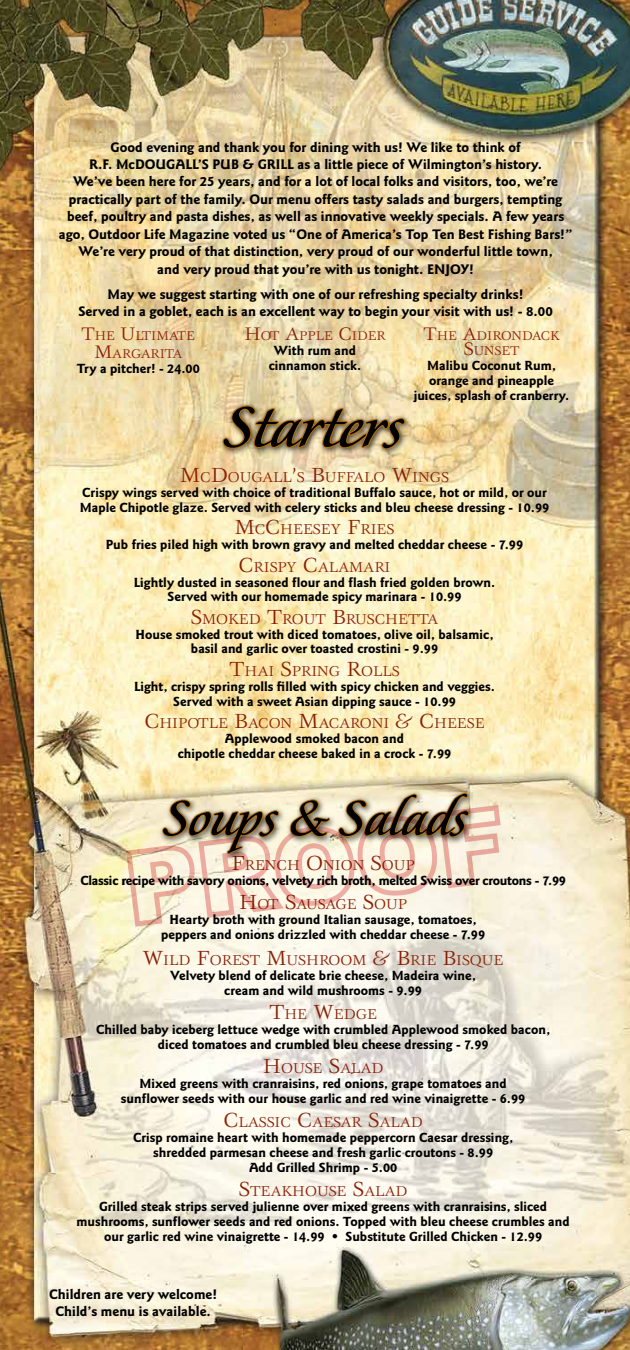
<style>
.page{position:relative;width:630px;height:1350px;background:#fff}
.page>*{position:absolute;margin:0;border:0;box-sizing:border-box;transform-origin:0 0}
.t1{font:72.5px "Florens LP Std";color:#000}
.t2{font:62.5px "Florens LP Std";color:#000}
.t3{font:15.75px "Veljovic Std";color:#8a1f03}
.t4{font:15.75px "Veljovic Std";letter-spacing:-.02em;color:#8a1f03}
.t5{font:700 14.38px/17.5px "Goudy Sans Std";color:#000;text-align:center}
.t6{font:14px/17.5px "Veljovic Std";color:#8a1f03;text-align:center}
.t7{font:700 13.75px/15px "Goudy Sans Std";color:#000;text-align:center}
.t8{font:700 13.75px "Goudy Sans Std";letter-spacing:-.02em;color:#000}
.s1{font-size:20px}
.s2{font-size:22.5px}
</style>
<div class="page">
<img style="left:0;top:0;width:630px;height:1350px">
<div style="left:219px;top:401px;width:194px;height:56px;background:#000;opacity:.75"></div>
<svg style="left:221px;top:404px;width:185px;height:47px"></svg>
<div style="left:158px;top:789px;width:318px;height:72px;background:#000;opacity:.75"></div>
<svg style="left:161px;top:794px;width:119px;height:8px"></svg>
<svg style="left:289px;top:798px;width:42px;height:4px"></svg>
<svg style="left:337px;top:792px;width:133px;height:10px"></svg>
<svg style="left:125px;top:802px;width:378px;height:127px"></svg>
<p class="t5" style="left:59px;top:138px;width:515px">Good evening and thank you for dining with us! We like to think of<br>R.F. McDOUGALL’S PUB &amp; GRILL as a little piece of Wilmington’s history.<br>We’ve been here for 25 years, and for a lot of local folks and visitors, too, we’re practically part of the family. Our menu offers tasty salads and burgers, tempting beef, poultry and pasta dishes, as well as innovative weekly specials. A few years ago, Outdoor Life Magazine voted us “One of America’s Top Ten Best Fishing Bars!” We’re very proud of that distinction, very proud of our wonderful little town,<br>and very proud that you’re with us tonight. ENJOY!</p>
<p class="t5" style="left:78px;top:285px;width:476px">May we suggest starting with one of our refreshing specialty drinks!<br>Served in a goblet, each is an excellent way to begin your visit with us! - 8.00</p>
<p class="t6" style="left:82px;top:328px;width:115px"><span class="s1">T</span>HE <span class="s1">U</span>LTIMATE<br><span class="s1">M</span>ARGARITA</p>
<p class="t7" style="left:77px;top:361px;width:125px">Try a pitcher! - 24.00</p>
<p class="t6" style="left:244px;top:328px;width:143px"><span class="s1">H</span>OT <span class="s1">A</span>PPLE <span class="s1">C</span>IDER</p>
<p class="t7" style="left:269px;top:344px;width:94px">With rum and cinnamon stick.</p>
<p class="t6" style="left:423px;top:329px;width:138px;line-height:15px"><span class="s1">T</span>HE <span class="s1">A</span>DIRONDACK<br><span class="s1">S</span>UNSET</p>
<p class="t7" style="left:414px;top:359px;width:157px">Malibu Coconut Rum, orange and pineapple juices, splash of cranberry.</p>
<h1 class="t1" style="left:224px;top:380px;width:181px">Starters</h1>
<p class="t3" style="left:180px;top:469px;width:270px"><span class="s2">M</span>C<span class="s2">D</span>OUGALL<span class="s2">’</span>S <span class="s2">B</span>UFFALO <span class="s2">W</span>INGS</p>
<p class="t7" style="left:80px;top:485px;width:471px;line-height:14.6px;text-align:left">Crispy wings served with choice of traditional Buffalo sauce, hot or mild, or our<br>Maple Chipotle glaze. Served with celery sticks and bleu cheese dressing - 10.99</p>
<p class="t3" style="left:235px;top:521px;width:161px"><span class="s2">M</span>C<span class="s2">C</span>HEESEY <span class="s2">F</span>RIES</p>
<p class="t7" style="left:106px;top:537px;width:419px">Pub fries piled high with brown gravy and melted cheddar cheese - 7.99</p>
<p class="t3" style="left:239px;top:558px;width:153px"><span class="s2">C</span>RISPY <span class="s2">C</span>ALAMARI</p>
<p class="t7" style="left:134px;top:575px;width:363px;line-height:14.6px">Lightly dusted in seasoned flour and flash fried golden brown.<br>Served with our homemade spicy marinara - 10.99</p>
<p class="t3" style="left:191px;top:611px;width:249px"><span class="s2">S</span>MOKED <span class="s2">T</span>ROUT <span class="s2">B</span>RUSCHETTA</p>
<p class="t7" style="left:136px;top:627px;width:359px;line-height:14.6px">House smoked trout with diced tomatoes, olive oil, balsamic, basil and garlic over toasted crostini - 9.99</p>
<p class="t3" style="left:230px;top:663px;width:172px"><span class="s2">T</span>HAI <span class="s2">S</span>PRING <span class="s2">R</span>OLLS</p>
<p class="t7" style="left:134px;top:679px;width:363px;line-height:14.6px">Light, crispy spring rolls filled with spicy chicken and veggies.<br>Served with a sweet Asian dipping sauce - 10.99</p>
<p class="t3" style="left:144px;top:715px;width:342px"><span class="s2">C</span>HIPOTLE <span class="s2">B</span>ACON <span class="s2">M</span>ACARONI <span class="s2">&amp; C</span>HEESE</p>
<p class="t7" style="left:178px;top:731px;width:275px;line-height:14.6px">Applewood smoked bacon and<br>chipotle cheddar cheese baked in a crock - 7.99</p>
<h2 class="t2" style="left:164px;top:778px;width:305px">Soups &amp; Salads</h2>
<p class="t3" style="left:231px;top:856px;width:185px"><span class="s2">F</span>RENCH <span class="s2">O</span>NION <span class="s2">S</span>OUP</p>
<p class="t8" style="left:80px;top:872px;width:487px">Classic recipe with savory onions, velvety rich broth, melted Swiss over croutons - 7.99</p>
<p class="t4" style="left:239px;top:895px;width:170px"><span class="s2">H</span>OT <span class="s2">S</span>AUSAGE <span class="s2">S</span>OUP</p>
<p class="t7" style="left:161px;top:912px;width:326px">Hearty broth with ground Italian sausage, tomatoes, peppers and onions drizzled with cheddar cheese - 7.99</p>
<p class="t3" style="left:143px;top:952px;width:362px"><span class="s2">W</span>ILD <span class="s2">F</span>OREST <span class="s2">M</span>USHROOM <span class="s2">&amp; B</span>RIE <span class="s2">B</span>ISQUE</p>
<p class="t7" style="left:170px;top:968px;width:307px">Velvety blend of delicate brie cheese, Madeira wine, cream and wild mushrooms - 9.99</p>
<p class="t3" style="left:269px;top:1006px;width:109px"><span class="s2">T</span>HE <span class="s2">W</span>EDGE</p>
<p class="t7" style="left:96px;top:1022px;width:456px">Chilled baby iceberg lettuce wedge with crumbled Applewood smoked bacon, diced tomatoes and crumbled bleu cheese dressing - 7.99</p>
<p class="t3" style="left:263px;top:1060px;width:121px"><span class="s2">H</span>OUSE <span class="s2">S</span>ALAD</p>
<p class="t7" style="left:121px;top:1076px;width:406px">Mixed greens with cranraisins, red onions, grape tomatoes and sunflower seeds with our house garlic and red wine vinaigrette - 6.99</p>
<p class="t3" style="left:223px;top:1114px;width:199px"><span class="s2">C</span>LASSIC <span class="s2">C</span>AESAR <span class="s2">S</span>ALAD</p>
<p class="t7" style="left:133px;top:1130px;width:382px">Crisp romaine heart with homemade peppercorn Caesar dressing, shredded parmesan cheese and fresh garlic croutons - 8.99<br>Add Grilled Shrimp - 5.00</p>
<p class="t3" style="left:239px;top:1183px;width:169px"><span class="s2">S</span>TEAKHOUSE <span class="s2">S</span>ALAD</p>
<p class="t7" style="left:77px;top:1199px;width:495px">Grilled steak strips served julienne over mixed greens with cranraisins, sliced mushrooms, sunflower seeds and red onions. Topped with bleu cheese crumbles and our garlic red wine vinaigrette - 14.99 • Substitute Grilled Chicken - 12.99</p>
<p class="t5" style="left:49px;top:1285px;width:170px">Children are very welcome!<br>Child’s menu is available.</p>
</div>
